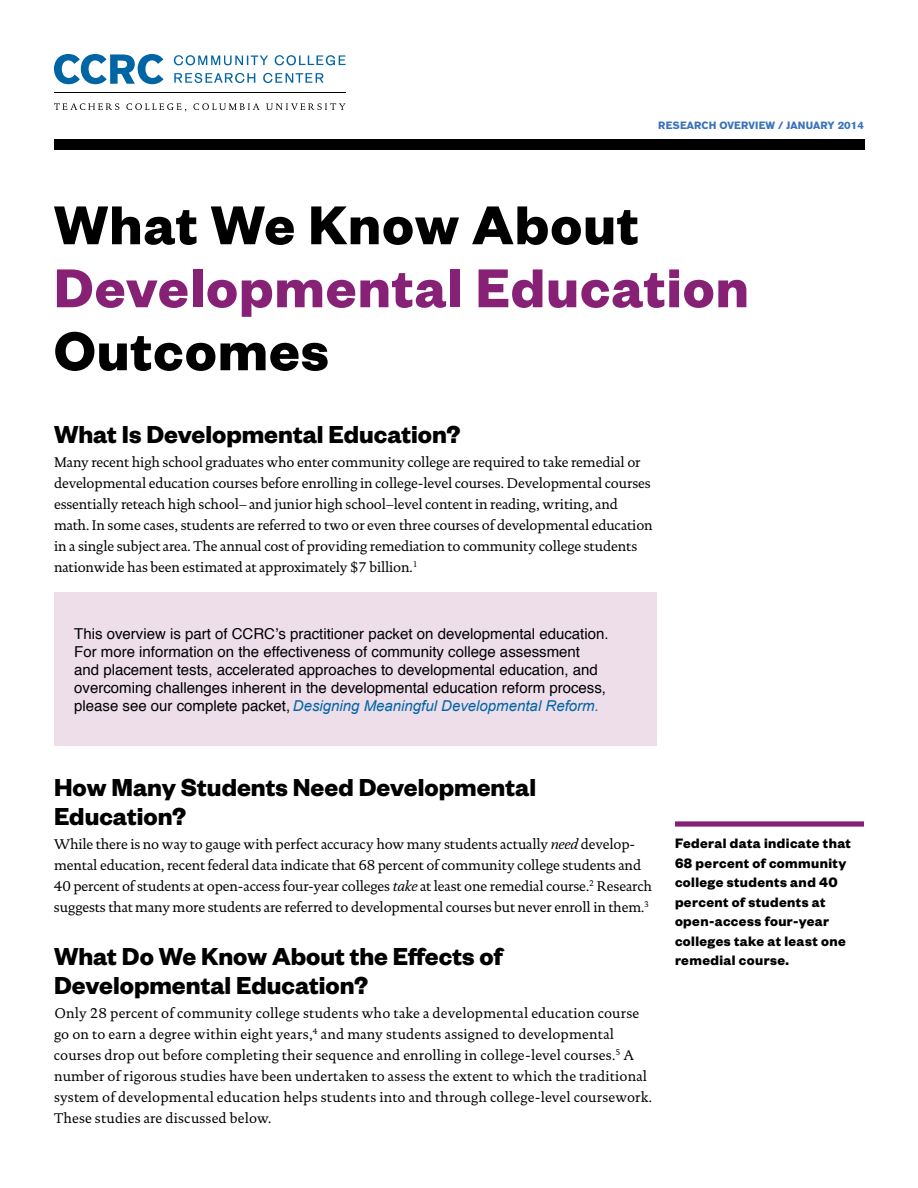
<style>
.page{position:relative;width:918px;height:1188px;background:#fff}
.page>*{position:absolute;margin:0;border:0;box-sizing:border-box;transform-origin:0 0}
.t1{font:700 60px "Founders Grotesk";letter-spacing:.02em;color:#000}
.t2{font:700 60px "Founders Grotesk";letter-spacing:.02em;color:#872175}
.t3{font:700 27px/28.5px "Founders Grotesk";color:#000}
.t4{font:15px/18px "Helvetica";color:#000}
.t5{font:700 15px/19.5px "Founders Grotesk";letter-spacing:.025em;color:#000}
.t6{font:italic 15px "Arial";color:#0065a4}
.t7{font:14.25px/21px "DTL Documenta TOT";letter-spacing:-.01em;color:#000}
.t8{font:14.25px/21px "DTL Documenta TOT";letter-spacing:.01em;color:#000}
.t9{font:700 10.5px "AG Old Face";color:#3b73b9}
.s1{font-family:"Helvetica";font-style:normal;color:#000}
.s2{font-style:italic}
</style>
<div class="page">
<svg style="left:54px;top:103px;width:65px;height:7px"></svg>
<svg style="left:126px;top:103px;width:60px;height:8px"></svg>
<svg style="left:193px;top:103px;width:67px;height:7px"></svg>
<svg style="left:266px;top:103px;width:80px;height:7px"></svg>
<svg style="left:54px;top:54px;width:110px;height:30px"></svg>
<svg style="left:174px;top:55px;width:94px;height:10px"></svg>
<svg style="left:275px;top:55px;width:71px;height:10px"></svg>
<svg style="left:174px;top:73px;width:81px;height:10px"></svg>
<svg style="left:263px;top:73px;width:61px;height:10px"></svg>
<hr style="left:54px;top:93px;width:292px;height:1px;background:#000">
<div style="left:54px;top:140px;width:810px;height:10px;background:#000"></div>
<div style="left:675px;top:821px;width:189px;height:6px;background:#872175"></div>
<div style="left:54px;top:593px;width:603px;height:153px;background:#eddeea"></div>
<p class="t9" style="left:658px;top:119px;width:207px">RESEARCH OVERVIEW / JANUARY 2014</p>
<h1 class="t1" style="left:54px;top:187px;width:586px">What We Know About</h1>
<h1 class="t2" style="left:54px;top:250px;width:696px">Developmental Education</h1>
<h1 class="t1" style="left:54px;top:313px;width:276px">Outcomes</h1>
<h2 class="t3" style="left:54px;top:418px;width:408px">What Is Developmental Education?</h2>
<p class="t7" style="left:54px;top:451px;width:600px">Many recent high school graduates who enter community college are required to take remedial or developmental education courses before enrolling in college-level courses. Developmental courses essentially reteach high school– and junior high school–level content in reading, writing, and math. In some cases, students are referred to two or even three courses of developmental education in a single subject area. The annual cost of providing remediation to community college students nationwide has been estimated at approximately $7 billion.<sup>1</sup></p>
<p class="t4" style="left:74px;top:625px;width:536px">This overview is part of CCRC’s practitioner packet on developmental education.<br>For more information on the effectiveness of community college assessment and placement tests, accelerated approaches to developmental education, and overcoming challenges inherent in the developmental education reform process,</p>
<p class="t6" style="left:74px;top:696px;width:526px"><span class="s1">please see our complete packet,</span> Designing Meaningful Developmental Reform.</p>
<h2 class="t3" style="left:54px;top:772px;width:484px">How Many Students Need Developmental<br>Education?</h2>
<p class="t7" style="left:54px;top:833px;width:600px">While there is no way to gauge with perfect accuracy how many students actually <span class="s2">need</span> develop&shy;mental education, recent federal data indicate that 68 percent of community college students and 40 percent of students at open-access four-year colleges <span class="s2">take</span> at least one remedial course.<sup>2</sup> Research suggests that many more students are referred to developmental courses but never enroll in them.<sup>3</sup></p>
<h2 class="t3" style="left:54px;top:941px;width:450px">What Do We Know About the Effects of<br>Developmental Education?</h2>
<p class="t8" style="left:54px;top:1003px;width:600px">Only 28 percent of community college students who take a developmental education course go on to earn a degree within eight years,<sup>4</sup> and many students assigned to developmental courses drop out before completing their sequence and enrolling in college-level courses.<sup>5</sup> A number of rigorous studies have been undertaken to assess the extent to which the traditional system of developmental education helps students into and through college-level coursework.<br>These studies are discussed below.</p>
<p class="t5" style="left:675px;top:833px;width:178px">Federal data indicate that<br>68 percent of community college students and 40 percent of students at open-access four-year colleges take at least one remedial course.</p>
</div>
